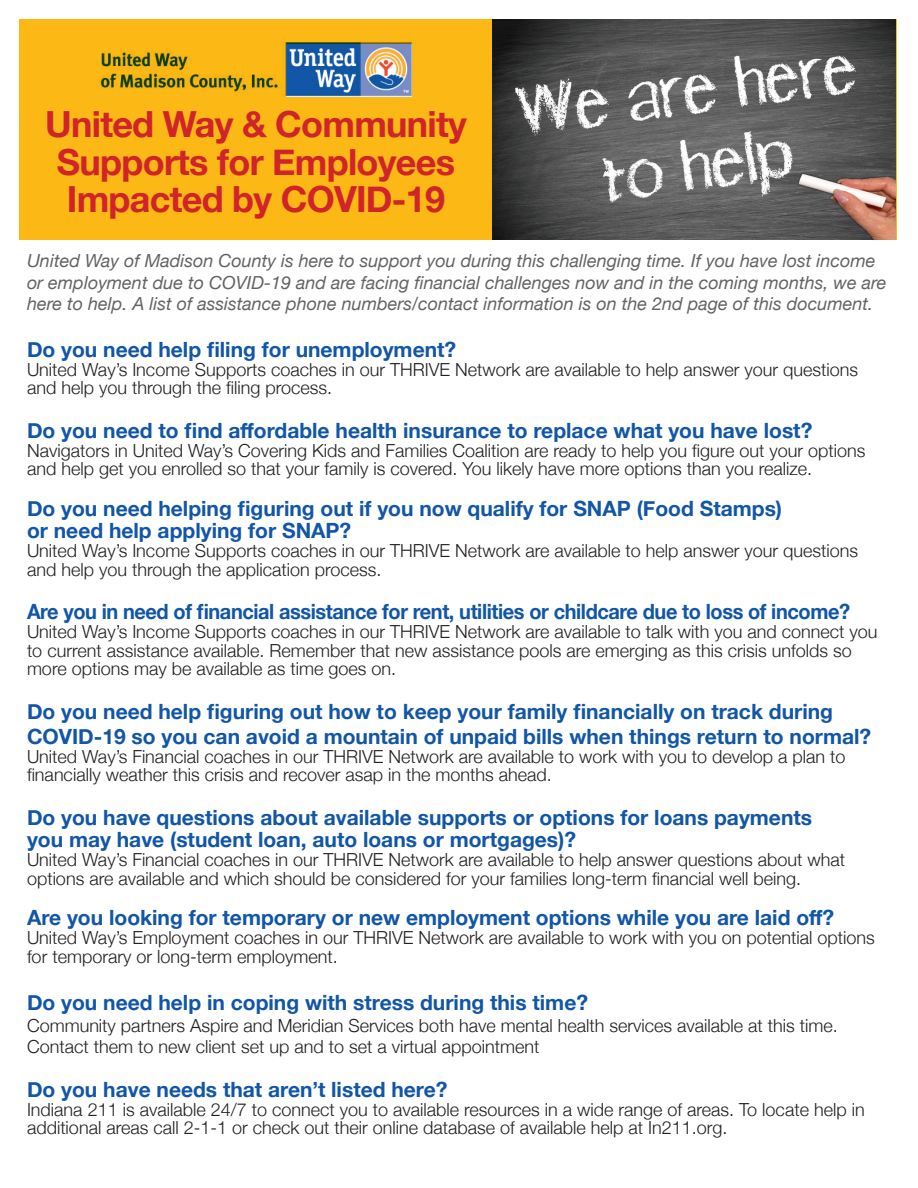
<style>
.page{position:relative;width:918px;height:1188px;background:#fff}
.page>*{position:absolute;margin:0;border:0;box-sizing:border-box;transform-origin:0 0}
.t1{font:700 36px/37.2px "Helvetica Neue";letter-spacing:-.02em;color:#d1232a;text-align:center}
.t2{font:700 21px/22.2px "Helvetica Neue";color:#1156a7}
.t3{font:700 21px "Helvetica Neue";letter-spacing:-.02em;color:#1156a7;scale:.95 1}
.t4{font:300 18px/18.6px "Helvetica Neue";color:#231f20}
.t5{font:italic 18px/21.6px "Helvetica Neue";color:#636366}
</style>
<div class="page">
<div style="left:19px;top:19px;width:878px;height:221px;background:#fcb814"></div>
<img style="left:492px;top:20px;width:404px;height:220px">
<img style="left:100px;top:42px;width:312px;height:55px">
<h1 class="t1" style="left:45px;top:107px;width:423px">United Way &amp; Community<br>Supports for Employees<br>Impacted by COVID-19</h1>
<p class="t5" style="left:27px;top:251px;width:861px">United Way of Madison County is here to support you during this challenging time. If you have lost income or employment due to COVID-19 and are facing financial challenges now and in the coming months, we are here to help. A list of assistance phone numbers/contact information is on the 2nd page of this document.</p>
<p class="t2" style="left:27px;top:339px;width:431px">Do you need help filing for unemployment?</p>
<p class="t4" style="left:27px;top:359px;width:833px">United Way’s Income Supports coaches in our THRIVE Network are available to help answer your questions and help you through the filing process.</p>
<p class="t2" style="left:27px;top:420px;width:787px">Do you need to find affordable health insurance to replace what you have lost?</p>
<p class="t4" style="left:27px;top:440px;width:840px">Navigators in United Way’s Covering Kids and Families Coalition are ready to help you figure out your options and help get you enrolled so that your family is covered. You likely have more options than you realize.</p>
<p class="t2" style="left:27px;top:498px;width:757px">Do you need helping figuring out if you now qualify for SNAP (Food Stamps) or need help applying for SNAP?</p>
<p class="t4" style="left:27px;top:540px;width:833px">United Way’s Income Supports coaches in our THRIVE Network are available to help answer your questions and help you through the application process.</p>
<p class="t3" style="left:27px;top:596px;width:868px">Are you in need of financial assistance for rent, utilities or childcare due to loss of income?</p>
<p class="t4" style="left:27px;top:621px;width:852px">United Way’s Income Supports coaches in our THRIVE Network are available to talk with you and connect you to current assistance available. Remember that new assistance pools are emerging as this crisis unfolds so more options may be available as time goes on.</p>
<p class="t2" style="left:27px;top:700px;width:846px;line-height:25.2px">Do you need help figuring out how to keep your family financially on track during<br>COVID-19 so you can avoid a mountain of unpaid bills when things return to normal?</p>
<p class="t4" style="left:27px;top:746px;width:820px">United Way’s Financial coaches in our THRIVE Network are available to work with you to develop a plan to financially weather this crisis and recover asap in the months ahead.</p>
<p class="t2" style="left:27px;top:807px;width:787px">Do you have questions about available supports or options for loans payments you may have (student loan, auto loans or mortgages)?</p>
<p class="t4" style="left:27px;top:849px;width:820px">United Way’s Financial coaches in our THRIVE Network are available to help answer questions about what options are available and which should be considered for your families long-term financial well being.</p>
<p class="t2" style="left:27px;top:907px;width:809px">Are you looking for temporary or new employment options while you are laid off?</p>
<p class="t4" style="left:27px;top:927px;width:849px">United Way’s Employment coaches in our THRIVE Network are available to work with you on potential options for temporary or long-term employment.</p>
<p class="t2" style="left:27px;top:992px;width:563px">Do you need help in coping with stress during this time?</p>
<p class="t4" style="left:27px;top:1013px;width:812px;line-height:21.6px">Community partners Aspire and Meridian Services both have mental health services available at this time.<br>Contact them to new client set up and to set a virtual appointment</p>
<p class="t2" style="left:27px;top:1079px;width:422px">Do you have needs that aren’t listed here?</p>
<p class="t4" style="left:27px;top:1099px;width:839px">Indiana 211 is available 24/7 to connect you to available resources in a wide range of areas. To locate help in additional areas call 2-1-1 or check out their online database of available help at In211.org.</p>
</div>
